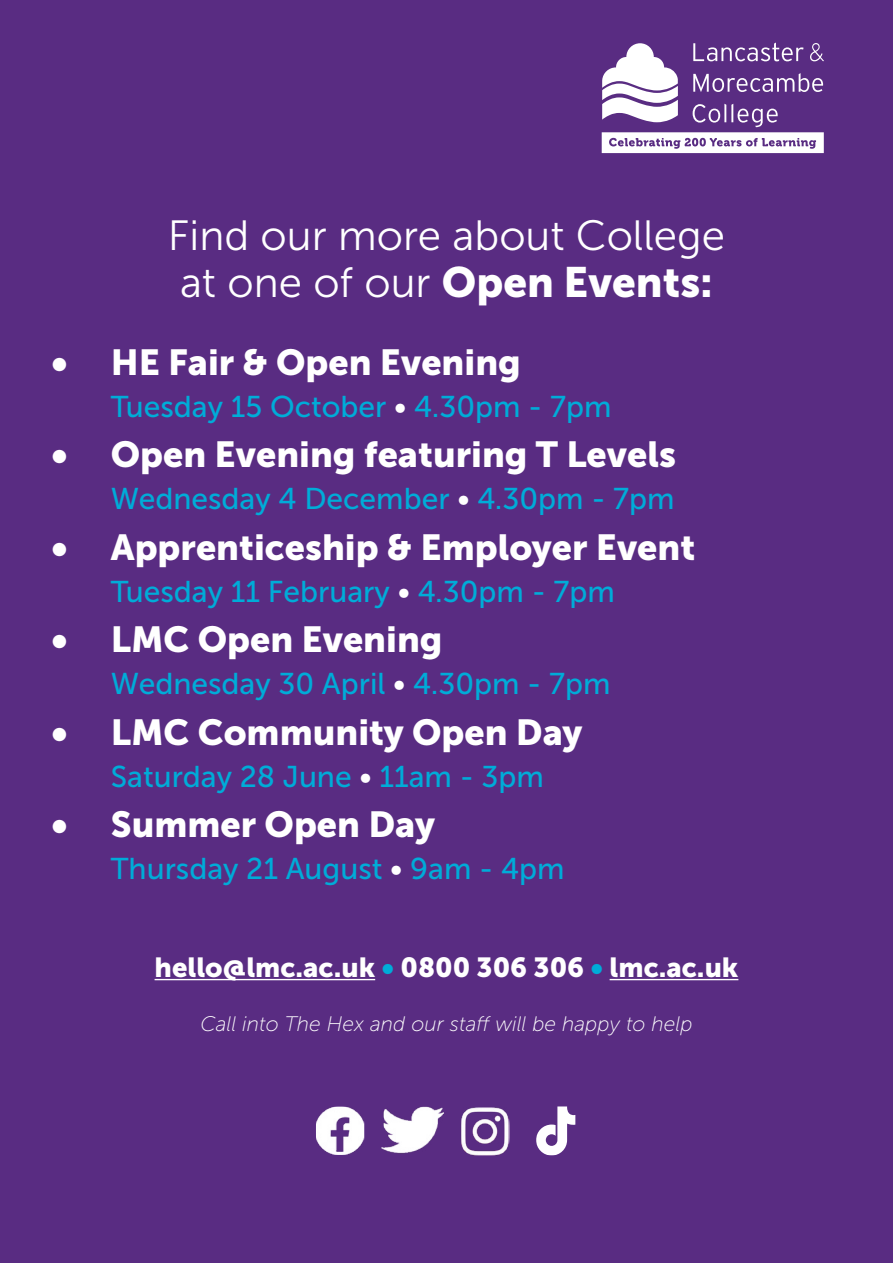
<style>
.page{position:relative;width:893px;height:1263px;background:#592c82}
.page>*{position:absolute;margin:0;border:0;box-sizing:border-box;transform-origin:0 0}
.t1{font:42.15px "Museo Sans 300";color:#fff}
.t2{font:42.15px "Museo Sans 900";color:#fff}
.t3{font:36px "Museo Sans 900";color:#fff}
.t4{font:30px "Museo Sans 500";color:#00acd8}
.t5{font:27.45px "Museo Sans 900";color:#fff}
.t6{font:italic 21px "Museo Sans 100";color:#fff}
.s1{font-family:"Museo Sans 300"}
.s2{color:#fff}
.s3{color:#00acd8}
</style>
<div class="page">
<hr style="left:155px;top:979px;width:220px;height:1px;background:#fff">
<hr style="left:610px;top:979px;width:128px;height:1px;background:#fff">
<img style="left:316px;top:1107px;width:48px;height:48px">
<img style="left:381px;top:1106px;width:63px;height:48px">
<img style="left:461px;top:1107px;width:49px;height:48px">
<svg style="left:536px;top:1106px;width:40px;height:49px"></svg>
<svg style="left:602px;top:43px;width:222px;height:110px"></svg>
<h1 class="t1" style="left:168px;top:213px;width:559px">Find our more about College</h1>
<h1 class="t2" style="left:180px;top:258px;width:534px"><span class="s1">at one of our</span> Open Events:</h1>
<p class="t3" style="left:51px;top:342px;width:471px">• HE Fair &amp; Open Evening</p>
<p class="t4" style="left:111px;top:390px;width:502px">Tuesday 15 October <span class="s2">•</span> 4.30pm - 7pm</p>
<p class="t3" style="left:51px;top:434px;width:626px">• Open Evening featuring T Levels</p>
<p class="t4" style="left:111px;top:483px;width:565px">Wednesday 4 December <span class="s2">•</span> 4.30pm - 7pm</p>
<p class="t3" style="left:51px;top:527px;width:646px">• Apprenticeship &amp; Employer Event</p>
<p class="t4" style="left:111px;top:575px;width:505px">Tuesday 11 February <span class="s2">•</span> 4.30pm - 7pm</p>
<p class="t3" style="left:51px;top:619px;width:393px">• LMC Open Evening</p>
<p class="t4" style="left:111px;top:668px;width:501px">Wednesday 30 April <span class="s2">•</span> 4.30pm - 7pm</p>
<p class="t3" style="left:51px;top:712px;width:533px">• LMC Community Open Day</p>
<p class="t4" style="left:111px;top:760px;width:435px">Saturday 28 June <span class="s2">•</span> 11am - 3pm</p>
<p class="t3" style="left:51px;top:804px;width:385px">• Summer Open Day</p>
<p class="t4" style="left:111px;top:853px;width:455px">Thursday 21 August <span class="s2">•</span> 9am - 4pm</p>
<p class="t5" style="left:155px;top:952px;width:585px">hello@lmc.ac.uk <span class="s3">•</span> 0800 306 306 <span class="s3">•</span> lmc.ac.uk</p>
<p class="t6" style="left:200px;top:1012px;width:494px">Call into The Hex and our staff will be happy to help</p>
</div>
